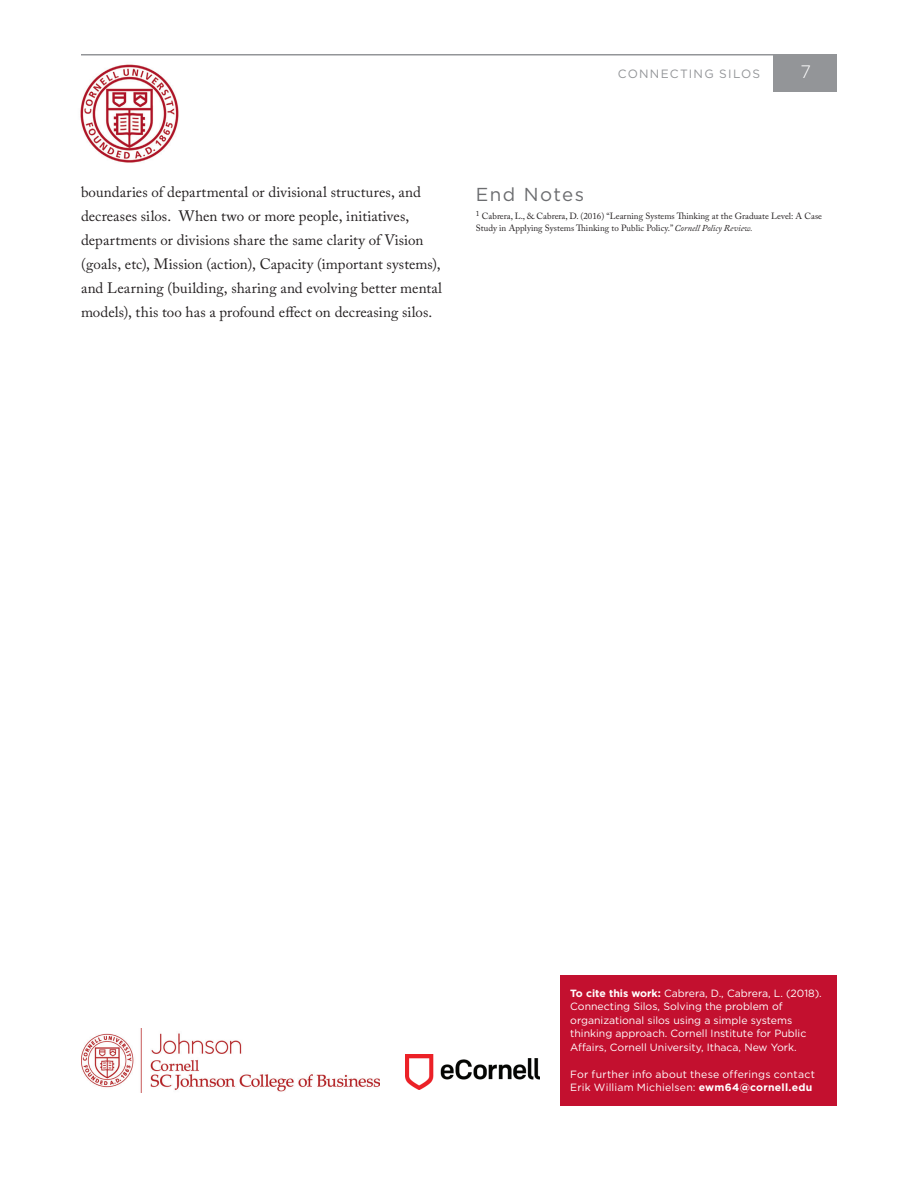
<style>
.page{position:relative;width:918px;height:1188px;background:#fff}
.page>*{position:absolute;margin:0;border:0;box-sizing:border-box;transform-origin:0 0}
.t1{font:18.75px "Gotham";letter-spacing:.07em;color:#6c6d70}
.t2{font:300 18px "Gotham";color:#fff}
.t3{font:15px/24px "Adobe Caslon Pro";letter-spacing:.005em;color:#231f20}
.t4{font:12px "Gotham";letter-spacing:.105em;color:#939598}
.t5{font:10.5px/13.5px "Gotham";color:#fff}
.t6{font:10.5px/13.5px "Gotham";letter-spacing:.02em;color:#fff}
.t7{font:9px/12px "Adobe Caslon Pro";color:#231f20}
.s1{font-style:italic}
.s2{font-weight:700}
</style>
<div class="page">
<hr style="left:81px;top:54px;width:756px;height:2px;background:#939598">
<div style="left:774px;top:55px;width:63px;height:37px;background:#939598"></div>
<img style="left:80px;top:64px;width:99px;height:99px">
<div style="left:561px;top:975px;width:276px;height:131px;background:#c3102f"></div>
<img style="left:82px;top:1029px;width:298px;height:64px">
<img style="left:406px;top:1054px;width:134px;height:35px">
<p class="t4" style="left:618px;top:67px;width:144px">CONNECTING SILOS</p>
<p class="t2" style="left:801px;top:61px;width:12px">7</p>
<p class="t3" style="left:81px;top:180px;width:363px">boundaries of departmental or divisional structures, and decreases silos. When two or more people, initiatives, departments or divisions share the same clarity of Vision (goals, etc), Mission (action), Capacity (important systems), and Learning (building, sharing and evolving better mental models), this too has a profound effect on decreasing silos.</p>
<p class="t1" style="left:476px;top:183px;width:110px">End Notes</p>
<p class="t7" style="left:476px;top:210px;width:348px"><sup>1</sup> Cabrera, L., &amp; Cabrera, D. (2016) “Learning Systems Thinking at the Graduate Level: A Case<br>Study in Applying Systems Thinking to Public Policy.” <span class="s1">Cornell Policy Review.</span></p>
<p class="t5" style="left:570px;top:986px;width:253px"><span class="s2">To cite this work:</span> Cabrera, D., Cabrera, L. (2018).<br>Connecting Silos, Solving the problem of organizational silos using a simple systems thinking approach. Cornell Institute for Public Affairs, Cornell University, Ithaca, New York.</p>
<p class="t6" style="left:570px;top:1067px;width:246px">For further info about these offerings contact<br>Erik William Michielsen: <span class="s2">ewm64@cornell.edu</span></p>
</div>
